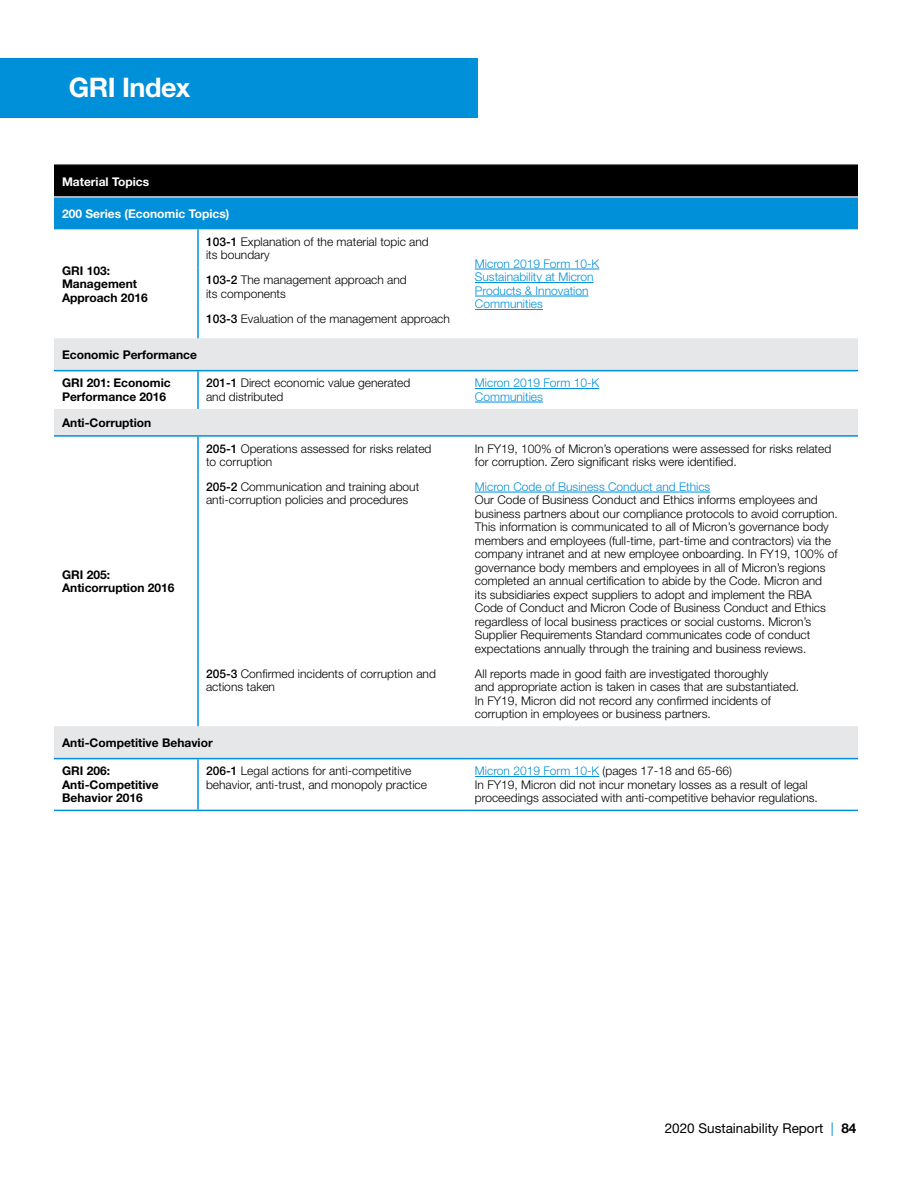
<style>
.page{position:relative;width:918px;height:1188px;background:#fff}
.page>*{position:absolute;margin:0;border:0;box-sizing:border-box;transform-origin:0 0}
.t1{font:700 27px "Helvetica Neue LT Std";letter-spacing:-.02em;color:#fff}
.t2{font:13.5px "Helvetica Neue LT Std";color:#000}
.t3{font:300 12px/13.5px "Helvetica Neue LT Std";color:#000}
.t4{font:700 12px/13.5px "Helvetica Neue LT Std";color:#000}
.t5{font:300 12px/13.5px "Helvetica Neue LT Std";color:#0090da}
.t6{font:700 12px "Helvetica Neue LT Std";color:#fff}
.s1{font-weight:500}
.s2{color:#0090da}
.s3{font-weight:700}
</style>
<div class="page">
<div style="left:0;top:58px;width:477px;height:59px;background:#0090da"></div>
<svg style="left:54px;top:165px;width:804px;height:64px;background:#024a6f"></svg>
<svg style="left:54px;top:338px;width:804px;height:420px"></svg>
<hr style="left:54px;top:370px;width:144px;height:1px;background:#0090da">
<hr style="left:198px;top:370px;width:269px;height:1px;background:#0090da">
<hr style="left:467px;top:370px;width:391px;height:1px;background:#0090da">
<hr style="left:197px;top:229px;width:2px;height:39px;background:#0090da">
<hr style="left:197px;top:268px;width:2px;height:38px;background:#0090da">
<hr style="left:197px;top:306px;width:2px;height:32px;background:#0090da">
<hr style="left:197px;top:371px;width:2px;height:38px;background:#0090da">
<hr style="left:197px;top:437px;width:2px;height:37px;background:#0090da">
<hr style="left:197px;top:474px;width:2px;height:187px;background:#0090da">
<hr style="left:197px;top:661px;width:2px;height:65px;background:#0090da">
<hr style="left:197px;top:759px;width:2px;height:51px;background:#0090da">
<hr style="left:54px;top:758px;width:144px;height:1px;background:#0090da">
<hr style="left:198px;top:758px;width:269px;height:1px;background:#0090da">
<hr style="left:467px;top:758px;width:391px;height:1px;background:#0090da">
<hr style="left:54px;top:810px;width:144px;height:1px;background:#0090da">
<hr style="left:198px;top:810px;width:269px;height:1px;background:#0090da">
<hr style="left:467px;top:810px;width:391px;height:1px;background:#0090da">
<hr style="left:54px;top:435px;width:144px;height:2px;background:#0090da">
<hr style="left:198px;top:435px;width:269px;height:2px;background:#0090da">
<hr style="left:467px;top:435px;width:391px;height:2px;background:#0090da">
<hr style="left:54px;top:196px;width:144px;height:1px;background:#fff">
<hr style="left:198px;top:196px;width:269px;height:1px;background:#fff">
<hr style="left:467px;top:196px;width:391px;height:1px;background:#fff">
<hr style="left:54px;top:164px;width:144px;height:1px;background:#75767b">
<hr style="left:198px;top:164px;width:269px;height:1px;background:#75767b">
<hr style="left:467px;top:164px;width:391px;height:1px;background:#75767b">
<hr style="left:475px;top:269px;width:124px;height:1px;background:#0090da">
<hr style="left:475px;top:282px;width:119px;height:1px;background:#0090da">
<hr style="left:475px;top:296px;width:114px;height:1px;background:#0090da">
<hr style="left:475px;top:309px;width:68px;height:1px;background:#0090da">
<hr style="left:475px;top:388px;width:124px;height:1px;background:#0090da">
<hr style="left:475px;top:402px;width:68px;height:1px;background:#0090da">
<hr style="left:475px;top:492px;width:235px;height:1px;background:#0090da">
<hr style="left:475px;top:776px;width:124px;height:1px;background:#0090da">
<h1 class="t1" style="left:69px;top:71px;width:123px">GRI Index</h1>
<p class="t6" style="left:62px;top:174px;width:89px">Material Topics</p>
<p class="t6" style="left:62px;top:207px;width:169px">200 Series (Economic Topics)</p>
<p class="t4" style="left:62px;top:263px;width:87px">GRI 103:<br>Management<br>Approach 2016</p>
<p class="t3" style="left:206px;top:235px;width:224px"><span class="s1">103-1</span> Explanation of the material topic and its boundary</p>
<p class="t3" style="left:206px;top:273px;width:202px"><span class="s1">103-2</span> The management approach and its components</p>
<p class="t3" style="left:206px;top:311px;width:245px"><span class="s1">103-3</span> Evaluation of the management approach</p>
<p class="t5" style="left:475px;top:257px;width:126px">Micron 2019 Form 10-K<br>Sustainability at Micron<br>Products &amp; Innovation<br>Communities</p>
<p class="t4" style="left:62px;top:347px;width:136px">Economic Performance</p>
<p class="t4" style="left:62px;top:376px;width:110px">GRI 201: Economic<br>Performance 2016</p>
<p class="t3" style="left:206px;top:376px;width:206px"><span class="s1">201-1</span> Direct economic value generated and distributed</p>
<p class="t5" style="left:475px;top:376px;width:126px">Micron 2019 Form 10-K<br>Communities</p>
<p class="t4" style="left:62px;top:415px;width:91px">Anti-Corruption</p>
<p class="t4" style="left:62px;top:567px;width:114px">GRI 205:<br>Anticorruption 2016</p>
<p class="t3" style="left:206px;top:441px;width:227px"><span class="s1">205-1</span> Operations assessed for risks related to corruption</p>
<p class="t3" style="left:475px;top:441px;width:358px">In FY19, 100% of Micron’s operations were assessed for risks related for corruption. Zero significant risks were identified.</p>
<p class="t3" style="left:206px;top:480px;width:215px"><span class="s1">205-2</span> Communication and training about anti-corruption policies and procedures</p>
<p class="t5" style="left:475px;top:480px;width:237px">Micron Code of Business Conduct and Ethics</p>
<p class="t3" style="left:475px;top:493px;width:364px">Our Code of Business Conduct and Ethics informs employees and business partners about our compliance protocols to avoid corruption.<br>This information is communicated to all of Micron’s governance body members and employees (full-time, part-time and contractors) via the company intranet and at new employee onboarding. In FY19, 100% of governance body members and employees in all of Micron’s regions completed an annual certification to abide by the Code. Micron and<br>its subsidiaries expect suppliers to adopt and implement the RBA Code of Conduct and Micron Code of Business Conduct and Ethics regardless of local business practices or social customs. Micron’s Supplier Requirements Standard communicates code of conduct expectations annually through the training and business reviews.</p>
<p class="t3" style="left:206px;top:666px;width:231px"><span class="s1">205-3</span> Confirmed incidents of corruption and actions taken</p>
<p class="t3" style="left:475px;top:666px;width:326px">All reports made in good faith are investigated thoroughly<br>and appropriate action is taken in cases that are substantiated.<br>In FY19, Micron did not record any confirmed incidents of corruption in employees or business partners.</p>
<p class="t4" style="left:62px;top:735px;width:152px">Anti-Competitive Behavior</p>
<p class="t4" style="left:62px;top:764px;width:98px">GRI 206:<br>Anti-Competitive<br>Behavior 2016</p>
<p class="t3" style="left:206px;top:764px;width:222px"><span class="s1">206-1</span> Legal actions for anti-competitive behavior, anti-trust, and monopoly practice</p>
<p class="t3" style="left:475px;top:764px;width:344px"><span class="s2">Micron 2019 Form 10-K</span> (pages 17-18 and 65-66)<br>In FY19, Micron did not incur monetary losses as a result of legal proceedings associated with anti-competitive behavior regulations.</p>
<p class="t2" style="left:665px;top:1120px;width:193px">2020 Sustainability Report <span class="s2">|</span> <span class="s3">84</span></p>
</div>
